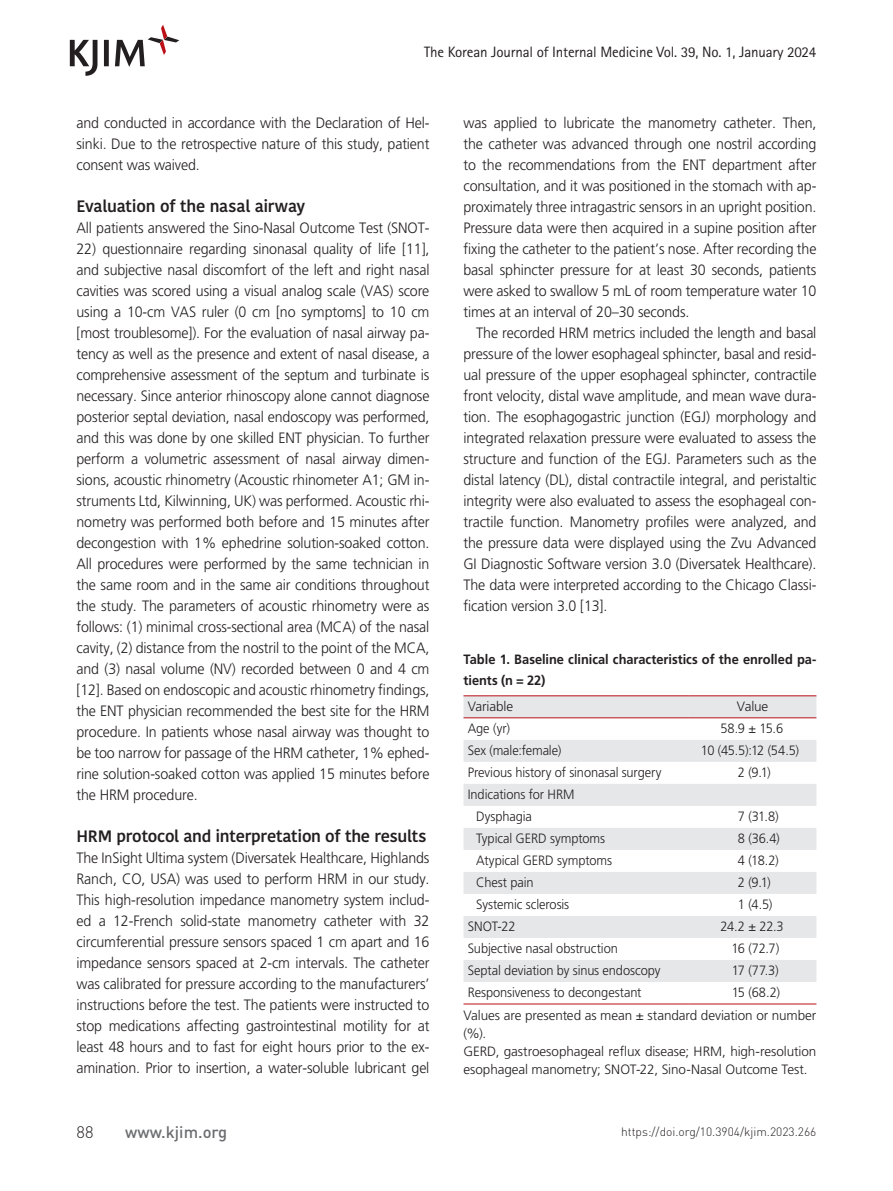
<style>
.page{position:relative;width:893px;height:1191px;background:#fff}
.page>*{position:absolute;margin:0;border:0;box-sizing:border-box;transform-origin:0 0}
.t1{font:600 16.5px "Kohinoor Bangla";letter-spacing:-.015em;color:#231f20}
.t2{font:500 16.5px "DIN Pro";color:#6c6d70}
.t3{font:300 16.5px "DIN Pro";color:#231f20}
.t4{font:300 15px/21px "Frutiger LT Std";letter-spacing:-.01em;color:#231f20;text-align:justify;scale:.95 1}
.t5{font:15px "Rotis Sans Serif Std";letter-spacing:-.01em;color:#231f20}
.t6{font:300 13.5px/22px "Frutiger LT Std";letter-spacing:-.005em;color:#231f20;scale:.95 1}
.t7{font:300 13.5px/18px "Frutiger LT Std";letter-spacing:-.005em;color:#231f20}
.t8{font:700 13.5px/21px "Frutiger LT Std";color:#231f20;scale:.95 1}
.t9{font:300 12px "DIN Pro";color:#231f20}
</style>
<div class="page">
<svg style="left:70px;top:25px;width:109px;height:51px"></svg>
<svg style="left:463px;top:696px;width:353px;height:286px;fill:#e6e7e9"></svg>
<hr style="left:463px;top:695px;width:226px;height:1px;background:#bb1018">
<hr style="left:689px;top:695px;width:127px;height:1px;background:#bb1018">
<hr style="left:463px;top:717px;width:226px;height:1px;background:#bb1018">
<hr style="left:689px;top:717px;width:127px;height:1px;background:#bb1018">
<hr style="left:463px;top:1003px;width:226px;height:1px;background:#bb1018">
<hr style="left:689px;top:1003px;width:127px;height:1px;background:#bb1018">
<p class="t5" style="left:424px;top:43px;width:394px">The Korean Journal of Internal Medicine Vol. 39, No. 1, January 2024</p>
<p class="t4" style="left:77px;top:112px;width:373px">and conducted in accordance with the Declaration of Hel&shy;sinki. Due to the retrospective nature of this study, patient consent was waived.</p>
<p class="t1" style="left:77px;top:192px;width:230px">Evaluation of the nasal airway</p>
<p class="t4" style="left:77px;top:217px;width:373px">All patients answered the Sino-Nasal Outcome Test (SNOT-</p>
<p class="t4" style="left:77px;top:238px;width:373px">22) questionnaire regarding sinonasal quality of life [11], and subjective nasal discomfort of the left and right nasal cavities was scored using a visual analog scale (VAS) score using a 10-cm VAS ruler (0 cm [no symptoms] to 10 cm [most troublesome]). For the evaluation of nasal airway pa&shy;tency as well as the presence and extent of nasal disease, a comprehensive assessment of the septum and turbinate is necessary. Since anterior rhinoscopy alone cannot diagnose posterior septal deviation, nasal endoscopy was performed, and this was done by one skilled ENT physician. To further perform a volumetric assessment of nasal airway dimen&shy;sions, acoustic rhinometry (Acoustic rhinometer A1; GM in&shy;struments Ltd, Kilwinning, UK) was performed. Acoustic rhi&shy;nometry was performed both before and 15 minutes after decongestion with 1% ephedrine solution-soaked cotton.<br>All procedures were performed by the same technician in the same room and in the same air conditions throughout the study. The parameters of acoustic rhinometry were as follows: (1) minimal cross-sectional area (MCA) of the nasal cavity, (2) distance from the nostril to the point of the MCA, and (3) nasal volume (NV) recorded between 0 and 4 cm [12]. Based on endoscopic and acoustic rhinometry findings, the ENT physician recommended the best site for the HRM procedure. In patients whose nasal airway was thought to be too narrow for passage of the HRM catheter, 1% ephed&shy;rine solution-soaked cotton was applied 15 minutes before the HRM procedure.</p>
<p class="t1" style="left:77px;top:822px;width:352px">HRM protocol and interpretation of the results</p>
<p class="t4" style="left:77px;top:847px;width:373px">The InSight Ultima system (Diversatek Healthcare, Highlands Ranch, CO, USA) was used to perform HRM in our study.<br>This high-resolution impedance manometry system includ&shy;ed a 12-French solid-state manometry catheter with 32 circumferential pressure sensors spaced 1 cm apart and 16 impedance sensors spaced at 2-cm intervals. The catheter was calibrated for pressure according to the manufacturers’ instructions before the test. The patients were instructed to stop medications affecting gastrointestinal motility for at least 48 hours and to fast for eight hours prior to the ex&shy;amination. Prior to insertion, a water-soluble lubricant gel</p>
<p class="t3" style="left:77px;top:1120px;width:18px">88</p>
<p class="t2" style="left:125px;top:1120px;width:104px">www.kjim.org</p>
<p class="t4" style="left:463px;top:112px;width:373px">was applied to lubricate the manometry catheter. Then,</p>
<p class="t4" style="left:463px;top:133px;width:373px">the catheter was advanced through one nostril according</p>
<p class="t4" style="left:463px;top:154px;width:373px">to the recommendations from the ENT department after</p>
<p class="t4" style="left:463px;top:175px;width:373px">consultation, and it was positioned in the stomach with ap-</p>
<p class="t4" style="left:463px;top:196px;width:373px">proximately three intragastric sensors in an upright position.</p>
<p class="t4" style="left:463px;top:217px;width:373px">Pressure data were then acquired in a supine position after</p>
<p class="t4" style="left:463px;top:238px;width:373px">fixing the catheter to the patient’s nose. After recording the</p>
<p class="t4" style="left:463px;top:259px;width:373px">basal sphincter pressure for at least 30 seconds, patients</p>
<p class="t4" style="left:463px;top:280px;width:373px">were asked to swallow 5 mL of room temperature water 10</p>
<p class="t4" style="left:463px;top:301px;width:239px">times at an interval of 20–30 seconds.</p>
<p class="t4" style="left:476px;top:322px;width:360px">The recorded HRM metrics included the length and basal</p>
<p class="t4" style="left:463px;top:343px;width:373px">pressure of the lower esophageal sphincter, basal and resid-</p>
<p class="t4" style="left:463px;top:364px;width:373px">ual pressure of the upper esophageal sphincter, contractile</p>
<p class="t4" style="left:463px;top:385px;width:373px">front velocity, distal wave amplitude, and mean wave dura-</p>
<p class="t4" style="left:463px;top:406px;width:373px">tion. The esophagogastric junction (EGJ) morphology and</p>
<p class="t4" style="left:463px;top:427px;width:373px">integrated relaxation pressure were evaluated to assess the</p>
<p class="t4" style="left:463px;top:448px;width:373px">structure and function of the EGJ. Parameters such as the</p>
<p class="t4" style="left:463px;top:469px;width:373px">distal latency (DL), distal contractile integral, and peristaltic</p>
<p class="t4" style="left:463px;top:490px;width:373px">integrity were also evaluated to assess the esophageal con-</p>
<p class="t4" style="left:463px;top:511px;width:373px">tractile function. Manometry profiles were analyzed, and</p>
<p class="t4" style="left:463px;top:532px;width:373px">the pressure data were displayed using the Zvu Advanced</p>
<p class="t4" style="left:463px;top:553px;width:373px">GI Diagnostic Software version 3.0 (Diversatek Healthcare).</p>
<p class="t4" style="left:463px;top:574px;width:373px">The data were interpreted according to the Chicago Classi-</p>
<p class="t4" style="left:463px;top:595px;width:153px">fication version 3.0 [13].</p>
<p class="t8" style="left:463px;top:648px;width:373px">Table 1. Baseline clinical characteristics of the enrolled pa&shy;tients (n = 22)</p>
<p class="t7" style="left:468px;top:698px;width:47px">Variable</p>
<p class="t7" style="left:737px;top:698px;width:33px">Value</p>
<p class="t6" style="left:468px;top:718px;width:46px">Age (yr)</p>
<p class="t6" style="left:720px;top:718px;width:67px">58.9 ± 15.6</p>
<p class="t6" style="left:468px;top:740px;width:100px">Sex (male:female)</p>
<p class="t6" style="left:701px;top:740px;width:105px">10 (45.5):12 (54.5)</p>
<p class="t6" style="left:468px;top:762px;width:205px">Previous history of sinonasal surgery</p>
<p class="t6" style="left:738px;top:762px;width:36px">2 (9.1)</p>
<p class="t6" style="left:476px;top:784px;width:105px;text-indent:-9px">Indications for HRM<br>Dysphagia</p>
<p class="t6" style="left:738px;top:806px;width:44px">7 (31.8)</p>
<p class="t6" style="left:476px;top:828px;width:137px">Typical GERD symptoms</p>
<p class="t6" style="left:738px;top:828px;width:46px">8 (36.4)</p>
<p class="t6" style="left:476px;top:850px;width:145px">Atypical GERD symptoms</p>
<p class="t6" style="left:738px;top:850px;width:44px">4 (18.2)</p>
<p class="t6" style="left:476px;top:872px;width:62px">Chest pain</p>
<p class="t6" style="left:738px;top:872px;width:36px">2 (9.1)</p>
<p class="t6" style="left:476px;top:894px;width:99px">Systemic sclerosis</p>
<p class="t6" style="left:738px;top:894px;width:38px">1 (4.5)</p>
<p class="t6" style="left:468px;top:916px;width:52px">SNOT-22</p>
<p class="t6" style="left:721px;top:916px;width:68px">24.2 ± 22.3</p>
<p class="t6" style="left:468px;top:938px;width:160px">Subjective nasal obstruction</p>
<p class="t6" style="left:731px;top:938px;width:52px">16 (72.7)</p>
<p class="t6" style="left:468px;top:960px;width:204px">Septal deviation by sinus endoscopy</p>
<p class="t6" style="left:732px;top:960px;width:51px">17 (77.3)</p>
<p class="t6" style="left:468px;top:982px;width:184px">Responsiveness to decongestant</p>
<p class="t6" style="left:463px;top:981px;width:373px;text-indent:268px">15 (68.2)<br>Values are presented as mean ± standard deviation or number</p>
<p class="t7" style="left:463px;top:1024px;width:354px">(%).<br>GERD, gastroesophageal reflux disease; HRM, high-resolution esophageal manometry; SNOT-22, Sino-Nasal Outcome Test.</p>
<p class="t9" style="left:621px;top:1123px;width:197px">https://doi.org/10.3904/kjim.2023.266</p>
</div>
